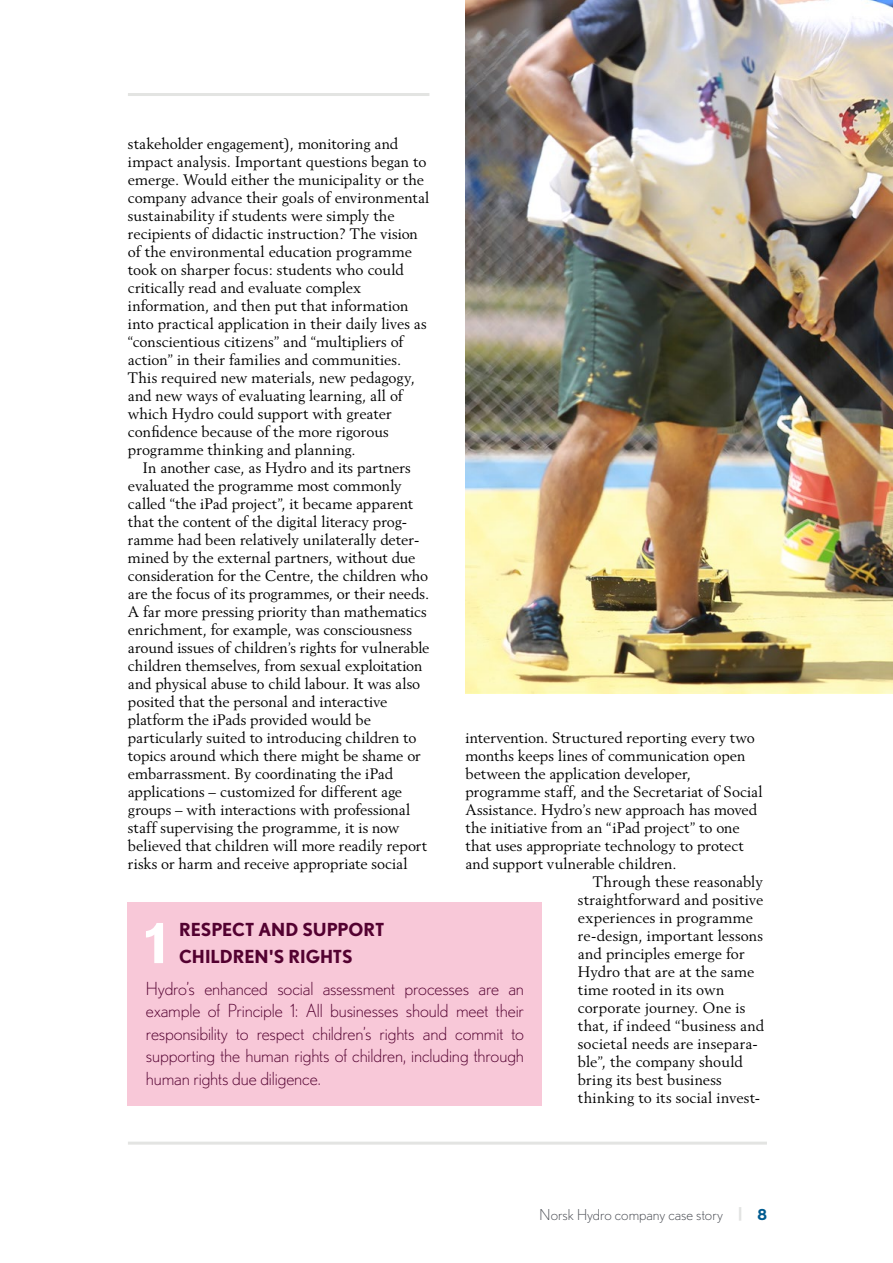
<style>
.page{position:relative;width:893px;height:1263px;background:#fff}
.page>*{position:absolute;margin:0;border:0;box-sizing:border-box;transform-origin:0 0}
.Puff_rubrik{font:700 55.05px "Nobel";color:#fff}
.Puff_text{font:300 18px/22.5px "Nobel";letter-spacing:-.005em;color:#530130;text-align:justify}
.Puff_rubrik-2{font:700 18px/27px "Nobel";letter-spacing:-.005em;color:#530130}
.Bröd_indrag{font:15px/18px "Berling";color:#000}
.t1{font:300 15px "Nobel";color:#494c53}
.s1{font-weight:700;color:#e3e4e2}
.s2{font-weight:700;color:#005b90}
</style>
<div class="page">
<hr style="left:128px;top:1141px;width:639px;height:3px;background:#e3e4e2">
<hr style="left:128px;top:93px;width:301px;height:3px;background:#e3e4e2">
<div style="left:128px;top:902px;width:414px;height:204px;background:#f8c8d8"></div>
<img style="left:465px;top:0;width:428px;height:693px">
<p class="Bröd_indrag" style="left:128px;top:134px;width:303px">stakeholder engagement), monitoring and impact analysis. Important questions began to emerge. Would either the municipality or the company advance their goals of environmental sustainability if students were simply the recipients of didactic instruction? The vision of the environmental education programme took on sharper focus: students who could critically read and evaluate complex information, and then put that information into practical application in their daily lives as “conscientious citizens” and “multipliers of action” in their families and communities.<br>This required new materials, new pedagogy, and new ways of evaluating learning, all of which Hydro could support with greater confidence because of the more rigorous programme thinking and planning.</p>
<p class="Bröd_indrag" style="left:128px;top:458px;width:303px;text-indent:15px">In another case, as Hydro and its partners evaluated the programme most commonly called “the iPad project”, it became apparent that the content of the digital literacy prog&shy;ramme had been relatively unilaterally deter&shy;mined by the external partners, without due consideration for the Centre, the children who are the focus of its programmes, or their needs.<br>A far more pressing priority than mathematics enrichment, for example, was consciousness around issues of children’s rights for vulnerable children themselves, from sexual exploitation and physical abuse to child labour. It was also posited that the personal and interactive platform the iPads provided would be particularly suited to introducing children to topics around which there might be shame or embarrassment. By coordinating the iPad applications – customized for different age groups – with interactions with professional staff supervising the programme, it is now believed that children will more readily report risks or harm and receive appropriate social</p>
<p class="Bröd_indrag" style="left:465px;top:728px;width:299px">intervention. Structured reporting every two months keeps lines of communication open between the application developer, programme staff, and the Secretariat of Social Assistance. Hydro’s new approach has moved the initiative from an “iPad project” to one that uses appropriate technology to protect and support vulnerable children.</p>
<p class="Bröd_indrag" style="left:578px;top:872px;width:188px;text-indent:15px">Through these reasonably straightforward and positive experiences in programme re-design, important lessons and principles emerge for<br>Hydro that are at the same time rooted in its own corporate journey. One is that, if indeed “business and societal needs are insepara&shy;ble”, the company should bring its best business thinking to its social invest-</p>
<p class="Puff_rubrik" style="left:145px;top:910px;width:23px">1</p>
<p class="Puff_rubrik-2" style="left:179px;top:916px;width:207px">RESPECT AND SUPPORT<br>CHILDREN'S RIGHTS</p>
<p class="Puff_text" style="left:146px;top:977px;width:380px">Hydro’s enhanced social assessment processes are an example of Principle 1: All businesses should meet their responsibility to respect children’s rights and commit to supporting the human rights of children, including through human rights due diligence.</p>
<p class="t1" style="left:540px;top:1206px;width:229px">Norsk Hydro company case story <span class="s1">|</span> <span class="s2">8</span></p>
</div>
